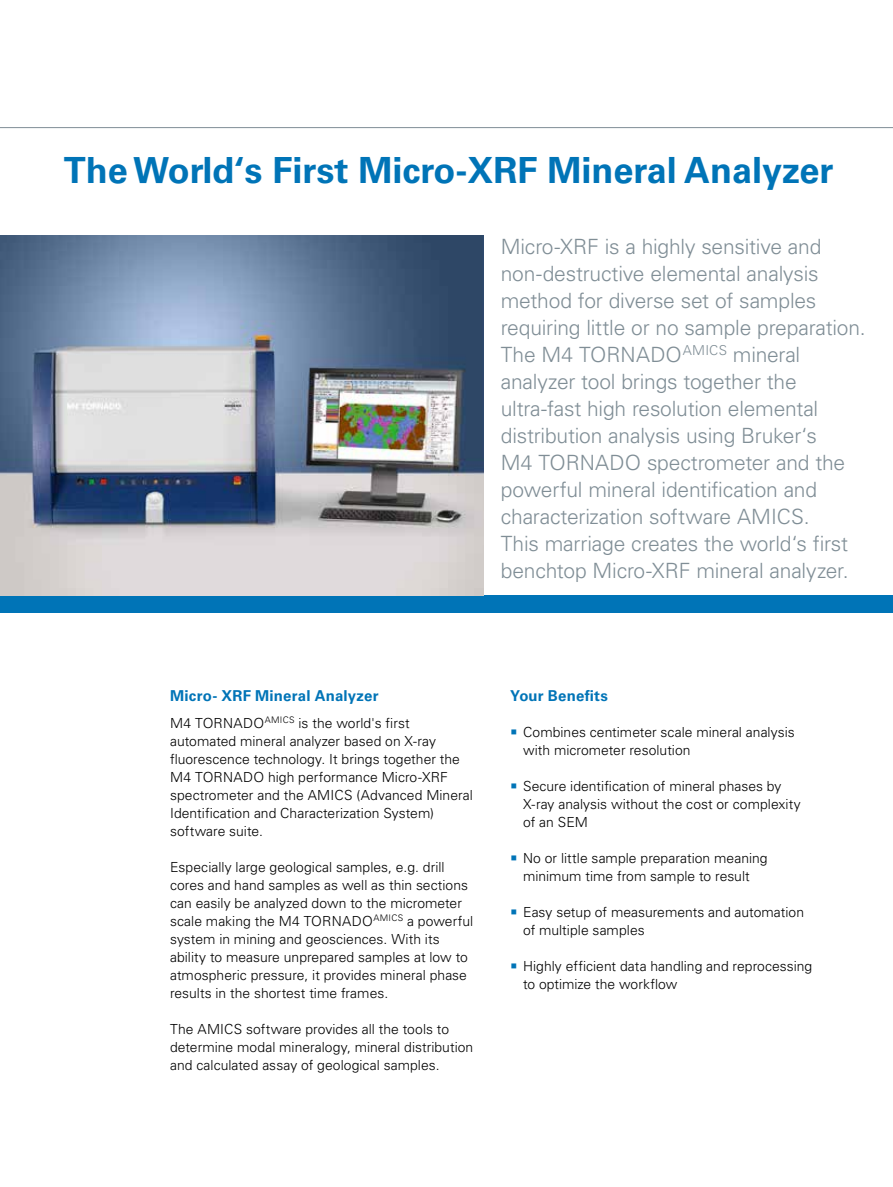
<style>
.page{position:relative;width:893px;height:1187px;background:#fff}
.page>*{position:absolute;margin:0;border:0;box-sizing:border-box;transform-origin:0 0}
.t1{font:700 36px "Univers LT Std";color:#0074b7}
.t2{font:300 21px/27px "Univers LT Std";letter-spacing:-.01em;color:#808e96}
.t3{font:700 15px "Univers LT Std";letter-spacing:.01em;color:#0074b7}
.t4{font:300 13.8px/18px "Univers LT Std";color:#000}
</style>
<div class="page">
<hr style="left:0;top:127px;width:893px;height:1px;background:#808e96">
<div style="left:0;top:596px;width:893px;height:17px;background:#0074b7"></div>
<img style="left:0;top:236px;width:484px;height:360px">
<h1 class="t1" style="left:64px;top:150px;width:771px">The World‘s First Micro-XRF Mineral Analyzer</h1>
<p class="t2" style="left:501px;top:233px;width:366px">Micro-XRF is a highly sensitive and non-destructive elemental analysis method for diverse set of samples requiring little or no sample preparation.<br>The M4 TORNADO<sup>AMICS</sup> mineral analyzer tool brings together the ultra-fast high resolution elemental distribution analysis using Bruker‘s<br>M4 TORNADO spectrometer and the powerful mineral identification and characterization software AMICS.<br>This marriage creates the world‘s first benchtop Micro-XRF mineral analyzer.</p>
<p class="t3" style="left:170px;top:686px;width:210px">Micro- XRF Mineral Analyzer</p>
<p class="t4" style="left:170px;top:713px;width:304px">M4 TORNADO<sup>AMICS</sup> is the world's first automated mineral analyzer based on X-ray fluorescence technology. It brings together the M4 TORNADO high performance Micro-XRF spectrometer and the AMICS (Advanced Mineral Identification and Characterization System) software suite.</p>
<p class="t4" style="left:170px;top:857px;width:305px">Especially large geological samples, e.g. drill cores and hand samples as well as thin sections can easily be analyzed down to the micrometer scale making the M4 TORNADO<sup>AMICS</sup> a powerful system in mining and geosciences. With its ability to measure unprepared samples at low to atmospheric pressure, it provides mineral phase results in the shortest time frames.</p>
<p class="t4" style="left:170px;top:1019px;width:305px">The AMICS software provides all the tools to determine modal mineralogy, mineral distribution and calculated assay of geological samples.</p>
<p class="t3" style="left:510px;top:686px;width:99px">Your Benefits</p>
<p class="t4" style="left:523px;top:722px;width:273px">Combines centimeter scale mineral analysis with micrometer resolution</p>
<p class="t4" style="left:523px;top:776px;width:279px">Secure identification of mineral phases by<br>X-ray analysis without the cost or complexity of an SEM</p>
<p class="t4" style="left:523px;top:848px;width:246px">No or little sample preparation meaning minimum time from sample to result</p>
<p class="t4" style="left:523px;top:902px;width:283px">Easy setup of measurements and automation of multiple samples</p>
<p class="t4" style="left:523px;top:956px;width:291px">Highly efficient data handling and reprocessing to optimize the workflow</p>
</div>
